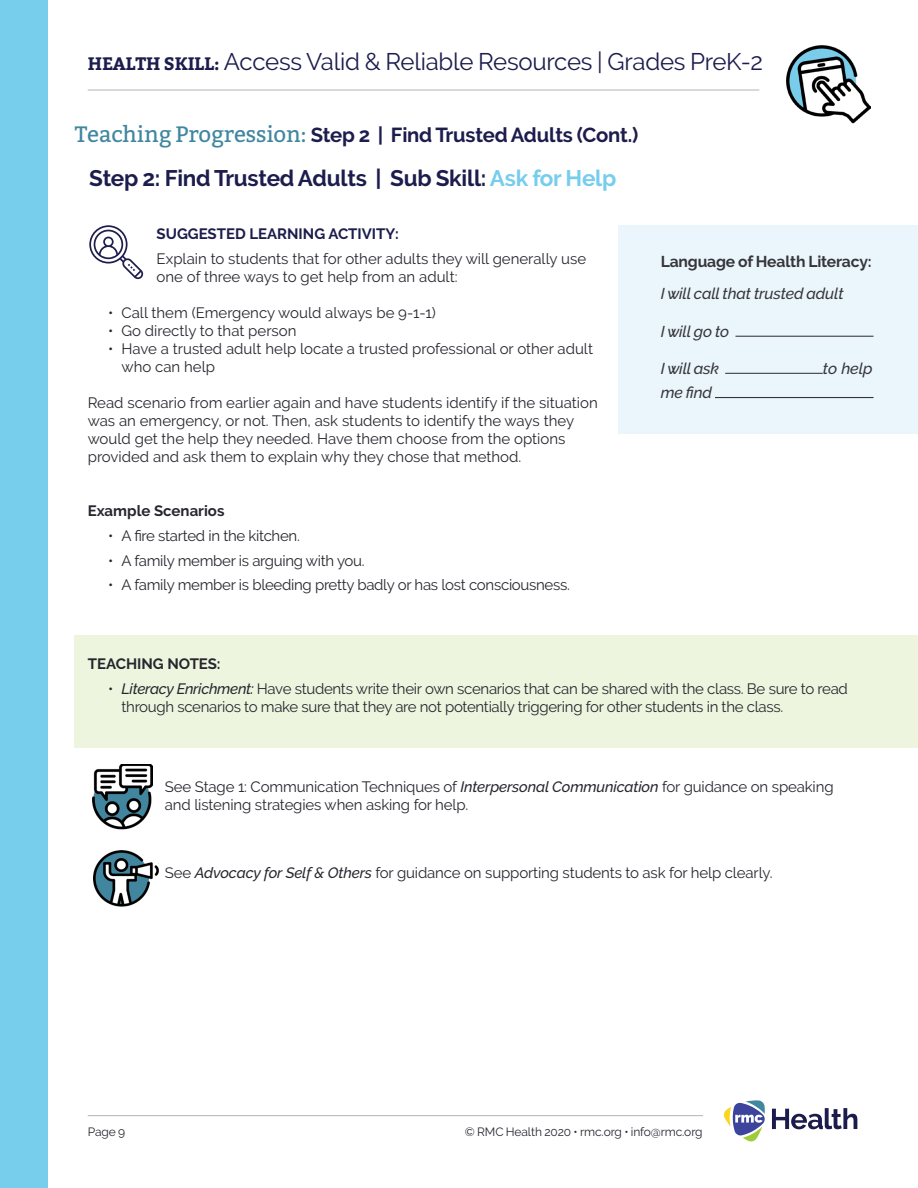
<style>
.page{position:relative;width:918px;height:1188px;background:#fff}
.page>*{position:absolute;margin:0;border:0;box-sizing:border-box;transform-origin:0 0}
.t1{font:24px "Raleway";letter-spacing:-.01em;color:#1c1c4d}
.Medium_Purple_Header{font:700 22.5px "Raleway";letter-spacing:-.01em;color:#1c1c4d}
.t2{font:700 20.25px "Raleway";letter-spacing:-.01em;color:#1c1c4d}
.t3{font:italic 500 15.75px "Raleway";letter-spacing:-.01em;color:#36353b}
.t4{font:700 15.75px "Raleway";letter-spacing:-.01em;color:#36353b}
.Body_Copy{font:15px/18px "Raleway";letter-spacing:-.01em;color:#26272e}
.Small_Purple_Header{font:700 15px "Raleway";color:#1c1c4d}
.Body_Copy-2{font:700 15px "Raleway";color:#26272e}
.Small_Purple_Header-2{font:700 15px "Raleway";color:#26272e}
.t5{font:12px "Raleway";letter-spacing:-.01em;color:#26272e}
.s1{font-family:"Bitter";font-weight:700;font-size:18px}
.s2{font-family:"Bitter";font-weight:400;font-size:22.35px;color:#40879f}
.s3{color:#77cdec}
.s4{font-weight:500;font-style:italic}
</style>
<div class="page">
<div style="left:0;top:0;width:47px;height:1188px;background:#77cdec"></div>
<svg style="left:724px;top:1100px;width:41px;height:42px"></svg>
<svg style="left:772px;top:1108px;width:85px;height:21px"></svg>
<hr style="left:88px;top:1115px;width:615px;height:1px;background:#b4b5b8">
<hr style="left:88px;top:90px;width:671px;height:1px;background:#b4b5b8">
<img style="left:787px;top:46px;width:84px;height:78px">
<div style="left:74px;top:635px;width:844px;height:112px;background:#eef5df"></div>
<svg style="left:89px;top:225px;width:54px;height:54px"></svg>
<div style="left:619px;top:225px;width:299px;height:209px;background:#eaf6fb"></div>
<hr style="left:735px;top:336px;width:139px;height:1px;background:#36353b">
<hr style="left:725px;top:373px;width:98px;height:1px;background:#36353b">
<hr style="left:715px;top:397px;width:159px;height:1px;background:#36353b">
<img style="left:94px;top:850px;width:64px;height:57px">
<img style="left:92px;top:765px;width:61px;height:65px">
<h1 class="t1" style="left:88px;top:47px;width:677px"><span class="s1">HEALTH SKILL:</span> Access Valid &amp; Reliable Resources | Grades PreK-2</h1>
<p class="t2" style="left:75px;top:124px;width:565px"><span class="s2">Teaching Progression:</span> Step 2 | Find Trusted Adults (Cont.)</p>
<p class="Medium_Purple_Header" style="left:89px;top:166px;width:529px">Step 2: Find Trusted Adults | Sub Skill: <span class="s3">Ask for Help</span></p>
<p class="Small_Purple_Header" style="left:157px;top:226px;width:244px">SUGGESTED LEARNING ACTIVITY:</p>
<p class="Body_Copy" style="left:157px;top:250px;width:431px">Explain to students that for other adults they will generally use one of three ways to get help from an adult:</p>
<p class="Body_Copy" style="left:108px;top:304px;width:329px">• Call them (Emergency would always be 9-1-1)</p>
<p class="Body_Copy" style="left:108px;top:322px;width:190px">• Go directly to that person</p>
<p class="Body_Copy" style="left:122px;top:340px;width:473px;text-indent:-14px">• Have a trusted adult help locate a trusted professional or other adult who can help</p>
<p class="Body_Copy" style="left:88px;top:394px;width:512px">Read scenario from earlier again and have students identify if the situation was an emergency, or not. Then, ask students to identify the ways they would get the help they needed. Have them choose from the options provided and ask them to explain why they chose that method.</p>
<p class="Body_Copy-2" style="left:88px;top:502px;width:138px">Example Scenarios</p>
<p class="Body_Copy" style="left:108px;top:527px;width:193px">• A fire started in the kitchen.</p>
<p class="Body_Copy" style="left:108px;top:551px;width:258px">• A family member is arguing with you.</p>
<p class="Body_Copy" style="left:108px;top:576px;width:464px">• A family member is bleeding pretty badly or has lost consciousness.</p>
<p class="t4" style="left:661px;top:252px;width:212px">Language of Health Literacy:</p>
<p class="t3" style="left:661px;top:285px;width:184px">I will call that trusted adult</p>
<p class="t3" style="left:661px;top:322px;width:70px">I will go to</p>
<p class="t3" style="left:661px;top:359px;width:60px">I will ask</p>
<p class="t3" style="left:823px;top:359px;width:51px">to help</p>
<p class="t3" style="left:661px;top:383px;width:53px">me find</p>
<p class="Small_Purple_Header-2" style="left:88px;top:655px;width:134px">TEACHING NOTES:</p>
<p class="Body_Copy" style="left:122px;top:680px;width:728px;text-indent:-14px">• <span class="s4">Literacy Enrichment:</span> Have students write their own scenarios that can be shared with the class. Be sure to read through scenarios to make sure that they are not potentially triggering for other students in the class.</p>
<p class="Body_Copy" style="left:165px;top:777px;width:670px">See Stage 1: Communication Techniques of <span class="s4">Interpersonal Communication</span> for guidance on speaking and listening strategies when asking for help.</p>
<p class="Body_Copy" style="left:165px;top:864px;width:609px">See <span class="s4">Advocacy for Self &amp; Others</span> for guidance on supporting students to ask for help clearly.</p>
<p class="t5" style="left:88px;top:1125px;width:39px">Page 9</p>
<p class="t5" style="left:465px;top:1125px;width:239px">© RMC Health 2020 • rmc.org • info@rmc.org</p>
</div>
